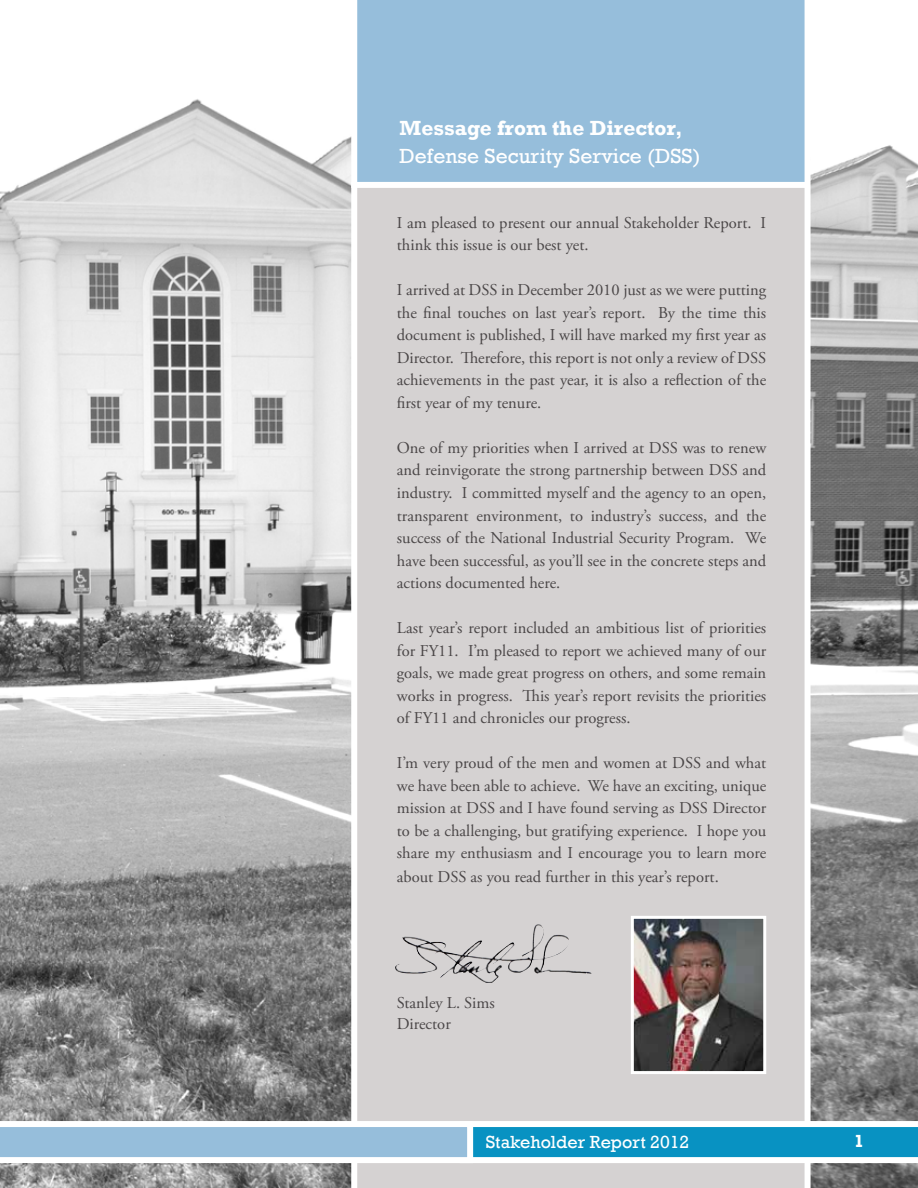
<style>
.page{position:relative;width:918px;height:1188px;background:#fff}
.page>*{position:absolute;margin:0;border:0;box-sizing:border-box;transform-origin:0 0}
.t1{font:21px "Rockwell";color:#fff}
.t2{font:700 21px "Rockwell";color:#fff}
.t3{font:18px "Rockwell";color:#fff}
.t4{font:700 18px "Rockwell";color:#fff}
.t5{font:16.5px/22.5px "Adobe Garamond Pro";color:#4a4647;text-align:justify}
</style>
<div class="page">
<img style="left:0;top:99px;width:918px;height:1089px">
<div style="left:356px;top:186px;width:452px;height:1002px;background:#d5d2d2"></div>
<div style="left:356px;top:0;width:452px;height:186px;background:#96bedb"></div>
<img style="left:635px;top:920px;width:127px;height:150px">
<div style="left:631px;top:916px;width:135px;height:158px;border:3px solid #fff"></div>
<div style="left:351px;top:0;width:6px;height:1188px;background:#fff"></div>
<div style="left:805px;top:0;width:6px;height:1188px;background:#fff"></div>
<div style="left:351px;top:182px;width:457px;height:6px;background:#fff"></div>
<svg style="left:0;top:1121px;width:918px;height:42px;background:#83c1dc"></svg>
<img style="left:395px;top:924px;width:197px;height:59px">
<p class="t2" style="left:400px;top:115px;width:284px">Message from the Director,</p>
<p class="t1" style="left:400px;top:144px;width:303px">Defense Security Service (DSS)</p>
<p class="t5" style="left:397px;top:212px;width:371px">I am pleased to present our annual Stakeholder Report. I think this issue is our best yet.</p>
<p class="t5" style="left:397px;top:280px;width:371px">I arrived at DSS in December 2010 just as we were putting the final touches on last year’s report. By the time this document is published, I will have marked my first year as Director. Therefore, this report is not only a review of DSS achievements in the past year, it is also a reflection of the first year of my tenure.</p>
<p class="t5" style="left:397px;top:437px;width:371px">One of my priorities when I arrived at DSS was to renew and reinvigorate the strong partnership between DSS and industry. I committed myself and the agency to an open, transparent environment, to industry’s success, and the success of the National Industrial Security Program. We have been successful, as you’ll see in the concrete steps and actions documented here.</p>
<p class="t5" style="left:397px;top:617px;width:371px">Last year’s report included an ambitious list of priorities for FY11. I’m pleased to report we achieved many of our goals, we made great progress on others, and some remain works in progress. This year’s report revisits the priorities of FY11 and chronicles our progress.</p>
<p class="t5" style="left:397px;top:752px;width:371px">I’m very proud of the men and women at DSS and what we have been able to achieve. We have an exciting, unique mission at DSS and I have found serving as DSS Director to be a challenging, but gratifying experience. I hope you share my enthusiasm and I encourage you to learn more</p>
<p class="t5" style="left:397px;top:866px;width:323px">about DSS as you read further in this year’s report.</p>
<p class="t5" style="left:397px;top:993px;width:99px;line-height:21px">Stanley L. Sims<br>Director</p>
<p class="t3" style="left:486px;top:1131px;width:205px">Stakeholder Report 2012</p>
<p class="t4" style="left:854px;top:1131px;width:11px">1</p>
</div>
